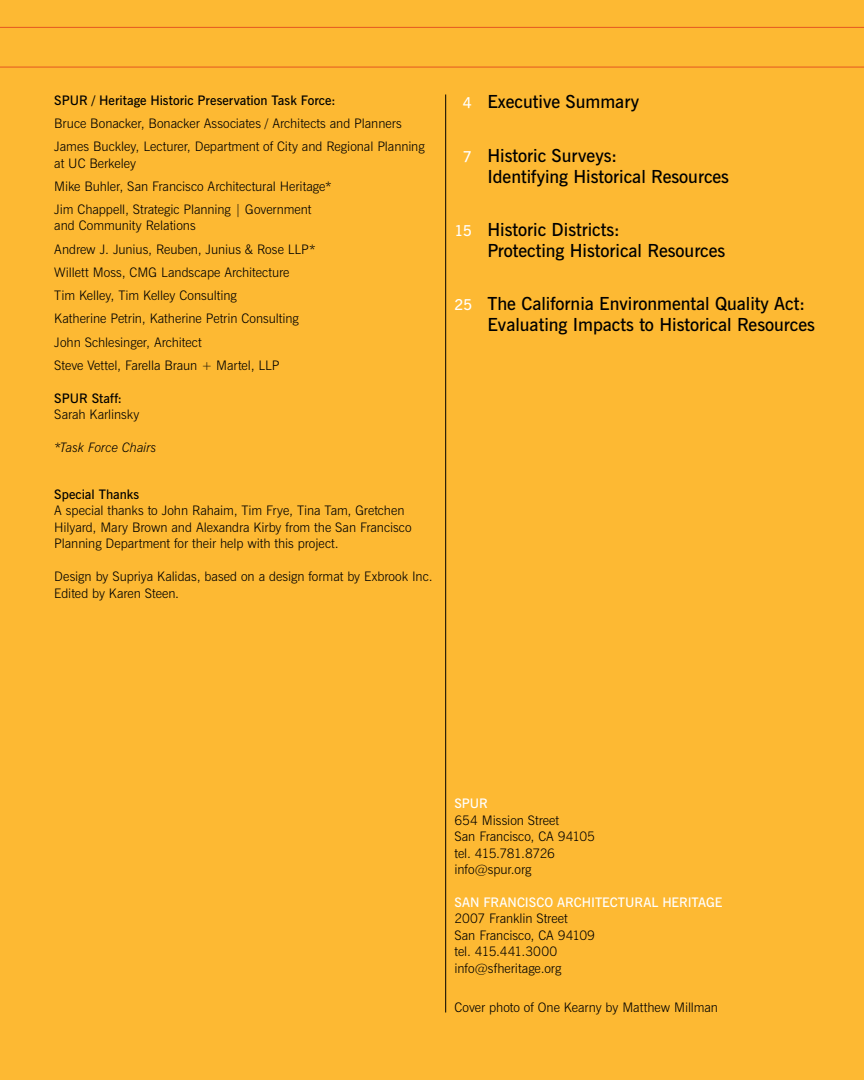
<style>
.page{position:relative;width:864px;height:1080px;background:#fdb933}
.page>*{position:absolute;margin:0;border:0;box-sizing:border-box;transform-origin:0 0}
.t1{font:600 18px/21px "News Gothic BT";color:#000}
.t2{font:300 13.2px/16.5px "News Gothic BT";color:#000}
.t3{font:600 13.2px "News Gothic BT";color:#000}
.t4{font:600 13.2px "News Gothic BT";color:#fff}
.t5{font:italic 300 13.2px "News Gothic BT";letter-spacing:-.01em;color:#000}
.s1{font-size:15px;color:#fff}
</style>
<div class="page">
<hr style="left:445px;top:94px;width:1px;height:918px;background:#000">
<hr style="left:0;top:67px;width:864px;height:1px;background:#e45620">
<hr style="left:0;top:27px;width:864px;height:1px;background:#e45620">
<p class="t3" style="left:54px;top:92px;width:283px">SPUR / H eritage H istoric Preservation Task Force:</p>
<p class="t2" style="left:54px;top:111px;width:372px;line-height:23.2px">Bruce Bonacker, Bonacker Associates / Architects and Planners<br>James Buckley, Lecturer, Department of City and Regional Planning</p>
<p class="t2" style="left:54px;top:151px;width:279px;line-height:23.2px">at UC Berkeley<br>Mike Buhler, San Francisco Architectural Heritage*<br>Jim Chappell, Strategic Planning | Government</p>
<p class="t2" style="left:54px;top:214px;width:263px;line-height:23.2px">and Community Relations<br>Andrew J. Junius, Reuben, Junius &amp; Rose LLP* Willett Moss, CMG Landscape Architecture<br>Tim Kelley, Tim Kelley Consulting<br>Katherine Petrin, Katherine Petrin Consulting John Schlesinger, Architect<br>Steve Vettel, Farella Braun + Martel, LLP</p>
<p class="t3" style="left:54px;top:390px;width:69px">SPUR Staff:</p>
<p class="t2" style="left:54px;top:406px;width:87px">Sarah Karlinsky</p>
<p class="t5" style="left:54px;top:440px;width:104px">*Task Force Chairs</p>
<p class="t3" style="left:54px;top:486px;width:86px">Special Thanks</p>
<p class="t2" style="left:54px;top:502px;width:359px">A special thanks to John Rahaim, Tim Frye, Tina Tam, Gretchen<br>Hilyard, Mary Brown and Alexandra Kirby from the San Francisco<br>Planning Department for their help with this project.</p>
<p class="t2" style="left:54px;top:568px;width:380px">Design by Supriya Kalidas, based on a design format by Exbrook Inc.<br>Edited by Karen Steen.</p>
<h1 class="t1" style="left:463px;top:91px;width:178px"><span class="s1">4</span> Executive Summary</h1>
<h1 class="t1" style="left:487px;top:144px;width:243px;text-indent:-25px"><span class="s1">7</span> H istoric Surveys:<br>I dentifying H istorical Resources</h1>
<h1 class="t1" style="left:487px;top:219px;width:239px;text-indent:-33px"><span class="s1">15</span> H istoric Districts:<br>Protecting H istorical Resources</h1>
<h1 class="t1" style="left:487px;top:293px;width:329px;text-indent:-33px"><span class="s1">25</span> The California Environmental Quality Act:<br>Evaluating I mpacts to H istorical Resources</h1>
<p class="t4" style="left:454px;top:795px;width:35px">SPUR</p>
<p class="t2" style="left:454px;top:812px;width:142px">654 Mission Street<br>San Francisco, CA 94105 tel. 415.781.8726 info@spur.org</p>
<p class="t4" style="left:454px;top:894px;width:217px">San Francisco Architectural Her</p>
<p class="t4" style="left:688px;top:894px;width:35px">itage</p>
<p class="t2" style="left:454px;top:910px;width:142px">2007 Franklin Street<br>San Francisco, CA 94109 tel. 415.441.3000 info@sfheritage.org</p>
<p class="t2" style="left:454px;top:999px;width:265px">Cover photo of One Kearny by Matthew Millman</p>
</div>
